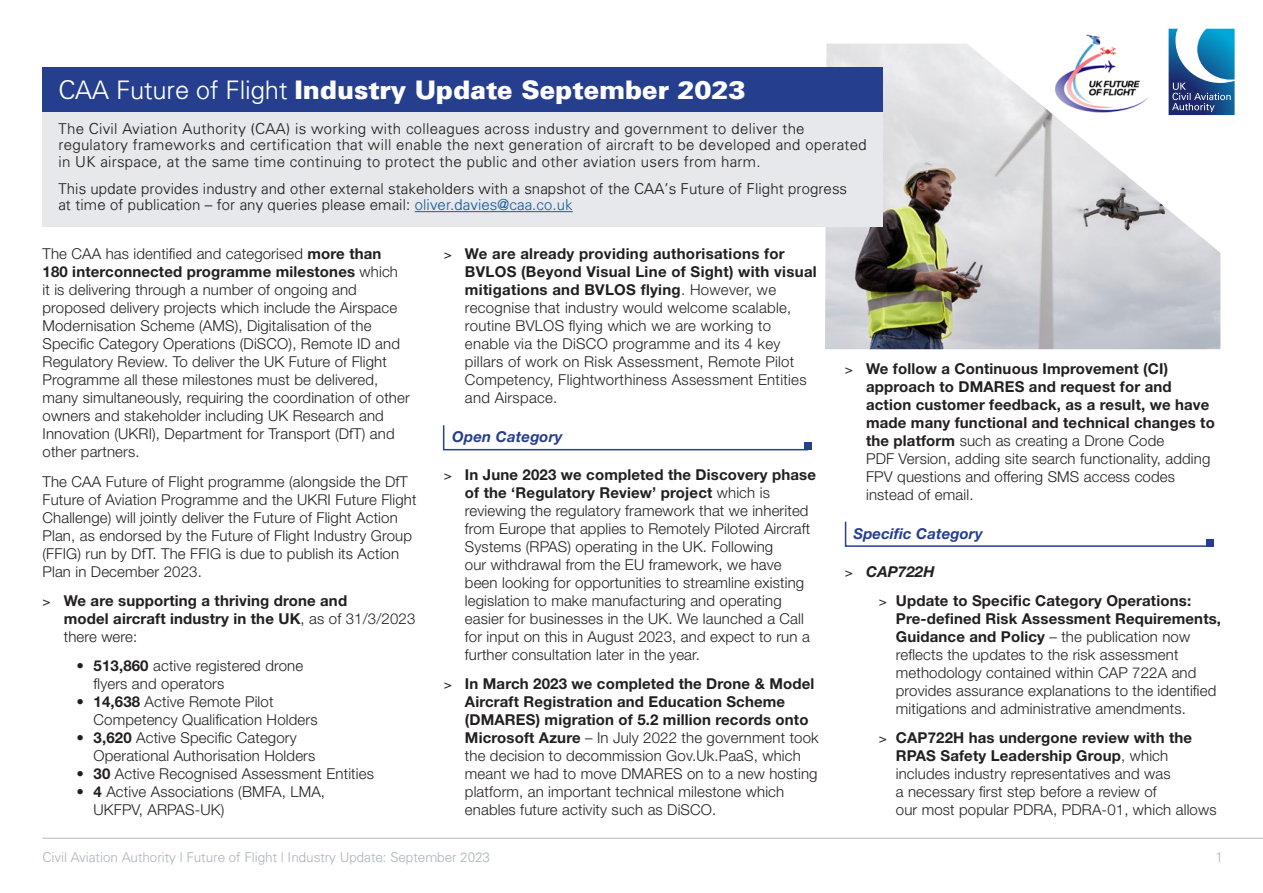
<style>
.page{position:relative;width:1263px;height:893px;background:#fff}
.page>*{position:absolute;margin:0;border:0;box-sizing:border-box;transform-origin:0 0}
.t1{font:900 25.5px "Univers";color:#fff}
.Body_Text{font:300 15px/18px "Helvetica Neue LT Std";letter-spacing:.01em;color:#231f20}
.No_Spacing{font:300 15px/16.5px "Univers";letter-spacing:.025em;color:#231f20}
.t2{font:700 15px/18px "Helvetica Neue LT Std";letter-spacing:.01em;color:#231f20}
.Pa2{font:italic 700 15px "Helvetica Neue LT Std";letter-spacing:.01em;color:#253f8e}
.Default{font:italic 700 15px "Helvetica Neue LT Std";letter-spacing:.01em;color:#253f8e}
.t3{font:italic 700 15px "Helvetica Neue LT Std";letter-spacing:.01em;color:#231f20}
.No_Spacing-2{font:300 13.5px "Univers";color:#afb6bd}
.s1{font-weight:300}
.s2{color:#175d9e}
.s3{font-weight:700}
</style>
<div class="page">
<img style="left:1086px;top:34px;width:15px;height:10px">
<img style="left:825px;top:44px;width:395px;height:305px">
<div style="left:43px;top:67px;width:840px;height:45px;background:#253f8e"></div>
<div style="left:43px;top:112px;width:840px;height:114px;background:#e6e8eb"></div>
<hr style="left:415px;top:211px;width:158px;height:1px;background:#175d9e">
<hr style="left:43px;top:838px;width:1220px;height:1px;background:#afb6bd">
<svg style="left:1168px;top:29px;width:66px;height:86px"></svg>
<div style="left:804px;top:442px;width:8px;height:8px;background:#253f8e"></div>
<svg style="left:442px;top:425px;width:366px;height:26px"></svg>
<div style="left:1206px;top:539px;width:8px;height:8px;background:#253f8e"></div>
<svg style="left:844px;top:521px;width:362px;height:26px"></svg>
<p class="t1" style="left:58px;top:73px;width:689px"><span class="s1">CAA Future of Flight</span> Industry Update September 2023</p>
<p class="No_Spacing" style="left:58px;top:120px;width:810px">The Civil Aviation Authority (CAA) is working with colleagues across industry and government to deliver the regulatory frameworks and certification that will enable the next generation of aircraft to be developed and operated in UK airspace, at the same time continuing to protect the public and other aviation users from harm.</p>
<p class="No_Spacing" style="left:58px;top:180px;width:790px">This update provides industry and other external stakeholders with a snapshot of the CAA’s Future of Flight progress at time of publication – for any queries please email: <span class="s2">oliver.davies@caa.co.uk</span></p>
<p class="Body_Text" style="left:43px;top:245px;width:369px">The CAA has identified and categorised <span class="s3">more than 180 interconnected programme milestones</span> which<br>it is delivering through a number of ongoing and proposed delivery projects which include the Airspace Modernisation Scheme (AMS), Digitalisation of the Specific Category Operations (DiSCO), Remote ID and Regulatory Review. To deliver the UK Future of Flight Programme all these milestones must be delivered, many simultaneously, requiring the coordination of other owners and stakeholder including UK Research and Innovation (UKRI), Department for Transport (DfT) and other partners.</p>
<p class="Body_Text" style="left:43px;top:472px;width:376px">The CAA Future of Flight programme (alongside the DfT Future of Aviation Programme and the UKRI Future Flight Challenge) will jointly deliver the Future of Flight Action Plan, as endorsed by the Future of Flight Industry Group (FFIG) run by DfT. The FFIG is due to publish its Action Plan in December 2023.</p>
<p class="t2" style="left:64px;top:591px;width:353px">We are supporting a thriving drone and<br>model aircraft industry in the UK<span class="s1">, as of 31/3/2023 there were:</span></p>
<p class="Body_Text" style="left:94px;top:657px;width:211px;text-indent:-17px"><span class="s3">• 513,860</span> active registered drone flyers and operators</p>
<p class="Body_Text" style="left:94px;top:693px;width:225px;text-indent:-17px"><span class="s3">• 14,638</span> Active Remote Pilot<br>Competency Qualification Holders</p>
<p class="Body_Text" style="left:94px;top:729px;width:223px;text-indent:-17px"><span class="s3">• 3,620</span> Active Specific Category<br>Operational Authorisation Holders</p>
<p class="Body_Text" style="left:77px;top:765px;width:299px"><span class="s3">• 30</span> Active Recognised Assessment Entities</p>
<p class="Body_Text" style="left:94px;top:783px;width:233px;text-indent:-17px"><span class="s3">• 4</span> Active Associations (BMFA, LMA,<br>UKFPV, ARPAS-UK)</p>
<p class="Body_Text" style="left:465px;top:245px;width:353px"><span class="s3">We are already providing authorisations for BVLOS (Beyond Visual Line of Sight) with visual mitigations and BVLOS flying</span>. However, we recognise that industry would welcome scalable, routine BVLOS flying which we are working to enable via the DiSCO programme and its 4 key pillars of work on Risk Assessment, Remote Pilot Competency, Flightworthiness Assessment Entities and Airspace.</p>
<p class="Default" style="left:452px;top:427px;width:112px">Open Category</p>
<p class="Body_Text" style="left:465px;top:465px;width:353px"><span class="s3">In June 2023 we completed the Discovery phase of the ‘Regulatory Review’ project</span> which is reviewing the regulatory framework that we inherited from Europe that applies to Remotely Piloted Aircraft Systems (RPAS) operating in the UK. Following<br>our withdrawal from the EU framework, we have been looking for opportunities to streamline existing legislation to make manufacturing and operating easier for businesses in the UK. We launched a Call for input on this in August 2023, and expect to run a further consultation later in the year.</p>
<p class="Body_Text" style="left:465px;top:675px;width:355px"><span class="s3">In March 2023 we completed the Drone &amp; Model Aircraft Registration and Education Scheme (DMARES) migration of 5.2 million records onto Microsoft Azure</span> – In July 2022 the government took the decision to decommission Gov.Uk.PaaS, which meant we had to move DMARES on to a new hosting platform, an important technical milestone which enables future activity such as DiSCO.</p>
<p class="No_Spacing-2" style="left:43px;top:849px;width:449px">Civil Aviation Authority | Future of Flight | Industry Update: September 2023</p>
<p class="No_Spacing-2" style="left:1215px;top:849px;width:9px">1</p>
<p class="t2" style="left:866px;top:360px;width:350px">We follow a Continuous Improvement (CI) approach to DMARES and request for and action customer feedback, as a result, we have made many functional and technical changes to the platform <span class="s1">such as creating a Drone Code<br>PDF Version, adding site search functionality, adding FPV questions and offering SMS access codes instead of email.</span></p>
<p class="Pa2" style="left:853px;top:524px;width:131px">Specific Category</p>
<p class="t3" style="left:866px;top:562px;width:70px">CAP722H</p>
<p class="Body_Text" style="left:896px;top:591px;width:327px"><span class="s3">Update to Specific Category Operations:<br>Pre-defined Risk Assessment Requirements, Guidance and Policy</span> – the publication now reflects the updates to the risk assessment methodology contained within CAP 722A and provides assurance explanations to the identified mitigations and administrative amendments.</p>
<p class="Body_Text" style="left:896px;top:729px;width:322px"><span class="s3">CAP722H has undergone review with the RPAS Safety Leadership Group</span>, which includes industry representatives and was<br>a necessary first step before a review of<br>our most popular PDRA, PDRA-01, which allows</p>
</div>
